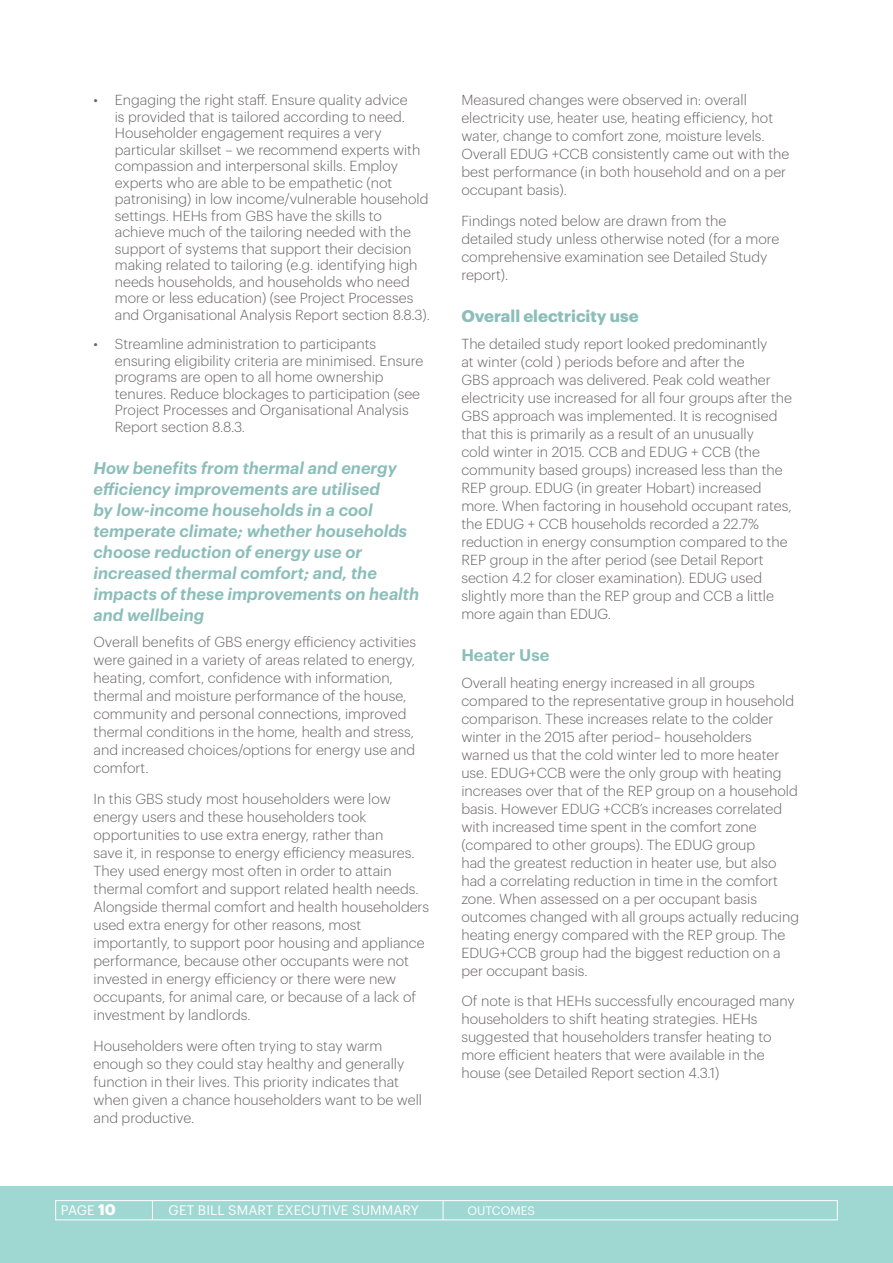
<style>
.page{position:relative;width:893px;height:1263px;background:#fff}
.page>*{position:absolute;margin:0;border:0;box-sizing:border-box;transform-origin:0 0}
.t1{font:italic 600 16.5px/21px "Graphik";color:#8bbeba}
.t2{font:700 16.5px "Graphik";color:#8bbeba}
.t3{font:600 16.5px "Graphik";color:#8bbeba}
.t4{font:300 14.25px/18px "Graphik";color:#676363}
.t5{font:13.5px "Graphik";letter-spacing:.005em;color:#fff}
.t6{font:12px "Graphik";letter-spacing:.005em;color:#fff}
.s1{font-weight:700;font-size:15px}
</style>
<div class="page">
<div style="left:0;top:1186px;width:893px;height:77px;background:#9fd8d2"></div>
<svg style="left:152px;top:1202px;width:1px;height:16px"></svg>
<svg style="left:443px;top:1202px;width:1px;height:16px"></svg>
<div style="left:55px;top:1200px;width:783px;height:20px;border:1px solid #fff"></div>
<p class="t4" style="left:115px;top:91px;width:317px;line-height:16.5px;text-indent:-21px">• Engaging the right staff. Ensure quality advice<br>is provided that is tailored according to need.<br>Householder engagement requires a very particular skillset – we recommend experts with compassion and interpersonal skills. Employ experts who are able to be empathetic (not patronising) in low income/vulnerable household settings. HEHs from GBS have the skills to achieve much of the tailoring needed with the support of systems that support their decision making related to tailoring (e.g. identifying high needs households, and households who need more or less education) (see Project Processes and Organisational Analysis Report section 8.8.3).</p>
<p class="t4" style="left:115px;top:334px;width:310px;line-height:16.5px;text-indent:-21px">• Streamline administration to participants ensuring eligibility criteria are minimised. Ensure programs are open to all home ownership tenures. Reduce blockages to participation (see Project Processes and Organisational Analysis Report section 8.8.3.</p>
<p class="t1" style="left:94px;top:456px;width:327px">How benefits from thermal and energy efficiency improvements are utilised<br>by low-income households in a cool temperate climate; whether households choose reduction of energy use or increased thermal comfort; and, the impacts of these improvements on health and wellbeing</p>
<p class="t4" style="left:94px;top:632px;width:324px">Overall benefits of GBS energy efficiency activities were gained in a variety of areas related to energy, heating, comfort, confidence with information, thermal and moisture performance of the house, community and personal connections, improved thermal conditions in the home, health and stress, and increased choices/options for energy use and comfort.</p>
<p class="t4" style="left:94px;top:789px;width:337px">In this GBS study most householders were low energy users and these householders took opportunities to use extra energy, rather than<br>save it, in response to energy efficiency measures.<br>They used energy most often in order to attain thermal comfort and support related health needs.<br>Alongside thermal comfort and health householders used extra energy for other reasons, most importantly, to support poor housing and appliance performance, because other occupants were not invested in energy efficiency or there were new occupants, for animal care, or because of a lack of investment by landlords.</p>
<p class="t4" style="left:94px;top:1035px;width:330px">Householders were often trying to stay warm enough so they could stay healthy and generally function in their lives. This priority indicates that when given a chance householders want to be well and productive.</p>
<p class="t4" style="left:461px;top:90px;width:330px">Measured changes were observed in: overall electricity use, heater use, heating efficiency, hot water, change to comfort zone, moisture levels.<br>Overall EDUG +CCB consistently came out with the best performance (in both household and on a per occupant basis).</p>
<p class="t4" style="left:461px;top:211px;width:319px">Findings noted below are drawn from the detailed study unless otherwise noted (for a more comprehensive examination see Detailed Study report).</p>
<p class="t2" style="left:461px;top:303px;width:179px">Overall electricity use</p>
<p class="t4" style="left:461px;top:333px;width:332px">The detailed study report looked predominantly<br>at winter (cold ) periods before and after the<br>GBS approach was delivered. Peak cold weather electricity use increased for all four groups after the GBS approach was implemented. It is recognised that this is primarily as a result of an unusually<br>cold winter in 2015. CCB and EDUG + CCB (the community based groups) increased less than the REP group. EDUG (in greater Hobart) increased more. When factoring in household occupant rates, the EDUG + CCB households recorded a 22.7% reduction in energy consumption compared to the REP group in the after period (see Detail Report section 4.2 for closer examination). EDUG used slightly more than the REP group and CCB a little more again than EDUG.</p>
<p class="t3" style="left:461px;top:642px;width:89px">Heater Use</p>
<p class="t4" style="left:461px;top:672px;width:339px">Overall heating energy increased in all groups compared to the representative group in household comparison. These increases relate to the colder winter in the 2015 after period– householders warned us that the cold winter led to more heater use. EDUG+CCB were the only group with heating increases over that of the REP group on a household basis. However EDUG +CCB’s increases correlated with increased time spent in the comfort zone (compared to other groups). The EDUG group<br>had the greatest reduction in heater use, but also had a correlating reduction in time in the comfort zone. When assessed on a per occupant basis outcomes changed with all groups actually reducing heating energy compared with the REP group. The EDUG+CCB group had the biggest reduction on a per occupant basis.</p>
<p class="t4" style="left:461px;top:991px;width:335px">Of note is that HEHs successfully encouraged many householders to shift heating strategies. HEHs suggested that householders transfer heating to more efficient heaters that were available in the house (see Detailed Report section 4.3.1)</p>
<p class="t5" style="left:61px;top:1200px;width:56px">PAGE <span class="s1">10</span></p>
<p class="t5" style="left:169px;top:1200px;width:252px">GET BILL SMART EXECUTIVE SUMMARY</p>
<p class="t6" style="left:467px;top:1201px;width:69px">OUTCOMES</p>
</div>
